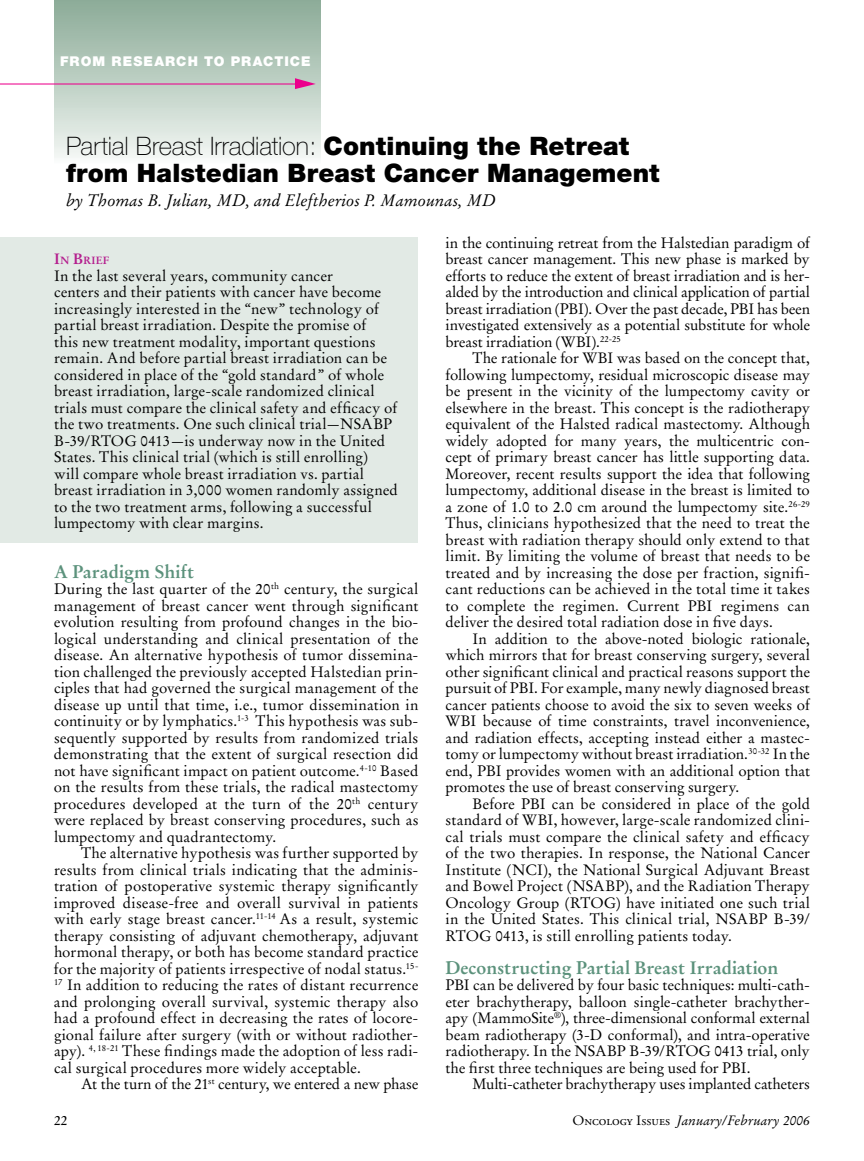
<style>
.page{position:relative;width:864px;height:1161px;background:#fff}
.page>*{position:absolute;margin:0;border:0;box-sizing:border-box;transform-origin:0 0}
.t1{font:900 25.5px/27px "Helvetica Neue";letter-spacing:.005em;color:#000}
.t2{font:700 18px "Stempel Garamond LT Std";color:#5c927c}
.t3{font:italic 16.5px "Stempel Garamond LT Std";color:#000}
.t4{font:15px/16.5px "Stempel Garamond LT Std";letter-spacing:.005em;color:#000;text-align:justify}
.t5{font:italic 13.5px "Stempel Garamond LT Std";color:#000}
.t6{font:900 13.5px "Helvetica Neue";letter-spacing:.08em;color:#fff}
.t7{font:13.5px "Stempel Garamond LT Std";color:#000}
.t8{font:700 10.5px "Stempel Garamond LT Std";color:#b41e8e}
.s1{font-weight:100}
.s2{font-size:15px}
.s3{font-style:normal}
.s4{font-family:"Adobe Garamond Exp";font-style:normal}
</style>
<div class="page">
<div style="left:0;top:237px;width:418px;height:306px;background:#e2eae5"></div>
<div style="left:54px;top:0;width:267px;height:164px;background:linear-gradient(to bottom,#89aa96,#f5f8f5)"></div>
<svg style="left:295px;top:78px;width:21px;height:11px"></svg>
<hr style="left:0;top:83px;width:301px;height:2px;background:#ec008c">
<p class="t6" style="left:60px;top:53px;width:252px">From Research to Practice</p>
<h1 class="t1" style="left:66px;top:132px;width:595px"><span class="s1">Partial Breast Irradiation:</span> Continuing the Retreat from Halstedian Breast Cancer Management</h1>
<p class="t3" style="left:66px;top:191px;width:431px">by Thomas B. Julian, MD, and Eleftherios P. Mamounas, MD</p>
<p class="t8" style="left:54px;top:254px;width:57px"><span class="s2">I</span>n <span class="s2">B</span>rief</p>
<p class="t4" style="left:54px;top:267px;width:345px;text-align:left">In the last several years, community cancer<br>centers and their patients with cancer have become increasingly interested in the “new” technology of partial breast irradiation. Despite the promise of<br>this new treatment modality, important questions remain. And before partial breast irradiation can be considered in place of the “gold standard” of whole breast irradiation, large-scale randomized clinical trials must compare the clinical safety and efficacy of the two treatments. One such clinical trial—NSABP B-39/RTOG 0413—is underway now in the United States. This clinical trial (which is still enrolling)<br>will compare whole breast irradiation vs. partial breast irradiation in 3,000 women randomly assigned to the two treatment arms, following a successful lumpectomy with clear margins.</p>
<p class="t2" style="left:54px;top:560px;width:142px">A Paradigm Shift</p>
<p class="t4" style="left:54px;top:581px;width:366px">During the last quarter of the 20<sup>th</sup> century, the surgical management of breast cancer went through significant evolution resulting from profound changes in the bio&shy;logical understanding and clinical presentation of the disease. An alternative hypothesis of tumor dissemina&shy;tion challenged the previously accepted Halstedian prin&shy;ciples that had governed the surgical management of the disease up until that time, i.e., tumor dissemination in continuity or by lymphatics.<sup>1-3</sup> This hypothesis was sub&shy;sequently supported by results from randomized trials demonstrating that the extent of surgical resection did not have significant impact on patient outcome.<sup>4-10</sup> Based on the results from these trials, the radical mastectomy procedures developed at the turn of the 20<sup>th</sup> century were replaced by breast conserving procedures, such as lumpectomy and quadrantectomy.</p>
<p class="t4" style="left:54px;top:845px;width:366px;text-indent:27px">The alternative hypothesis was further supported by results from clinical trials indicating that the adminis&shy;tration of postoperative systemic therapy significantly improved disease-free and overall survival in patients with early stage breast cancer.<sup>11-14</sup> As a result, systemic therapy consisting of adjuvant chemotherapy, adjuvant hormonal therapy, or both has become standard practice for the majority of patients irrespective of nodal status.<sup>15- 17</sup> In addition to reducing the rates of distant recurrence and prolonging overall survival, systemic therapy also had a profound effect in decreasing the rates of locore&shy;gional failure after surgery (with or without radiother&shy;apy). <sup>4,</sup> <sup>18-21</sup> These findings made the adoption of less radi&shy;cal surgical procedures more widely acceptable.</p>
<p class="t4" style="left:81px;top:1076px;width:339px">At the turn of the 21<sup>st</sup> century, we entered a new phase</p>
<p class="t4" style="left:445px;top:234px;width:366px">in the continuing retreat from the Halstedian paradigm of breast cancer management. This new phase is marked by efforts to reduce the extent of breast irradiation and is her&shy;alded by the introduction and clinical application of partial breast irradiation (PBI). Over the past decade, PBI has been investigated extensively as a potential substitute for whole breast irradiation (WBI).<sup>22-25</sup></p>
<p class="t4" style="left:445px;top:350px;width:366px;text-indent:27px">The rationale for WBI was based on the concept that, following lumpectomy, residual microscopic disease may be present in the vicinity of the lumpectomy cavity or elsewhere in the breast. This concept is the radiotherapy equivalent of the Halsted radical mastectomy. Although widely adopted for many years, the multicentric con&shy;cept of primary breast cancer has little supporting data.<br>Moreover, recent results support the idea that following lumpectomy, additional disease in the breast is limited to a zone of 1.0 to 2.0 cm around the lumpectomy site.<sup>26-29<br></sup>Thus, clinicians hypothesized that the need to treat the breast with radiation therapy should only extend to that limit. By limiting the volume of breast that needs to be treated and by increasing the dose per fraction, signifi&shy;cant reductions can be achieved in the total time it takes to complete the regimen. Current PBI regimens can deliver the desired total radiation dose in five days.</p>
<p class="t4" style="left:445px;top:630px;width:366px;text-indent:27px">In addition to the above-noted biologic rationale, which mirrors that for breast conserving surgery, several other significant clinical and practical reasons support the pursuit of PBI. For example, many newly diagnosed breast cancer patients choose to avoid the six to seven weeks of WBI because of time constraints, travel inconvenience, and radiation effects, accepting instead either a mastec&shy;tomy or lumpectomy without breast irradiation.<sup>30-32</sup> In the end, PBI provides women with an additional option that promotes the use of breast conserving surgery.</p>
<p class="t4" style="left:446px;top:795px;width:366px;text-indent:27px">Before PBI can be considered in place of the gold standard of WBI, however, large-scale randomized clini&shy;cal trials must compare the clinical safety and efficacy of the two therapies. In response, the National Cancer Institute (NCI), the National Surgical Adjuvant Breast and Bowel Project (NSABP), and the Radiation Therapy Oncology Group (RTOG) have initiated one such trial in the United States. This clinical trial, NSABP B-39/ RTOG 0413, is still enrolling patients today.</p>
<p class="t2" style="left:446px;top:956px;width:334px">Deconstructing Partial Breast Irradiation</p>
<p class="t4" style="left:445px;top:977px;width:366px">PBI can be delivered by four basic techniques: multi-cath&shy;eter brachytherapy, balloon single-catheter brachyther&shy;apy (MammoSite<sup>®</sup>), three-dimensional conformal external beam radiotherapy (3-D conformal), and intra-operative radiotherapy. In the NSABP B-39/RTOG 0413 trial, only the first three techniques are being used for PBI.</p>
<p class="t4" style="left:472px;top:1076px;width:339px">Multi-catheter brachytherapy uses implanted catheters</p>
<p class="t7" style="left:54px;top:1112px;width:15px">22</p>
<p class="t5" style="left:572px;top:1112px;width:239px"><span class="s3">O</span><span class="s4">ncology</span> <span class="s3">I</span><span class="s4">ssues</span> January/February 2006</p>
</div>
